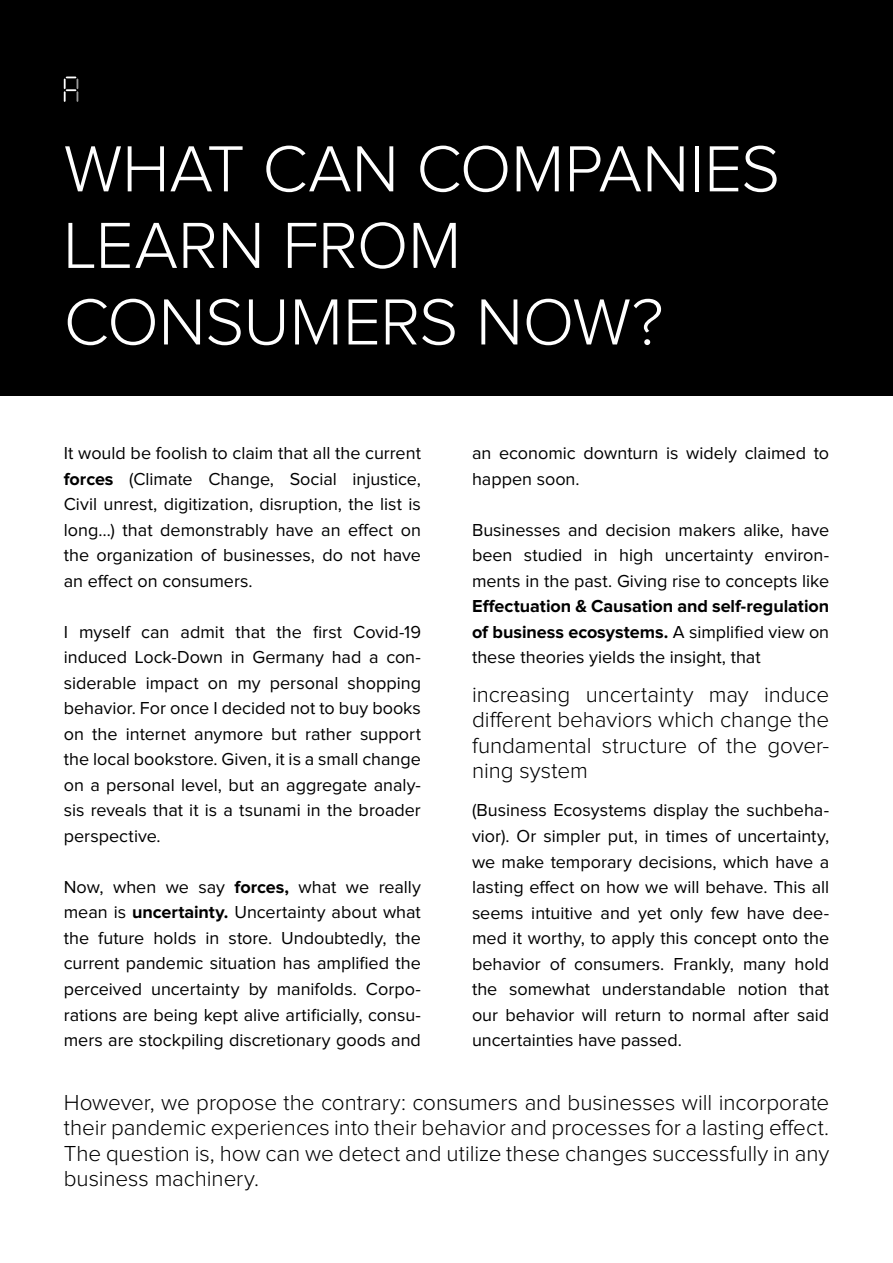
<style>
.page{position:relative;width:893px;height:1263px;background:#fff}
.page>*{position:absolute;margin:0;border:0;box-sizing:border-box;transform-origin:0 0}
.t1{font:300 67.5px/76.5px "Proxima Nova";letter-spacing:-.005em;color:#fff}
.t2{font:300 22.5px/25.5px "Proxima Nova";letter-spacing:-.005em;color:#000;text-align:justify}
.t3{font:18px/25.5px "Proxima Nova";color:#000;text-align:justify}
.t4{font:700 18px/25.5px "Proxima Nova";color:#000;text-align:justify}
.s1{font-weight:700}
.s2{font-weight:400}
</style>
<div class="page">
<div style="left:0;top:0;width:893px;height:395px;background:#000"></div>
<svg style="left:64px;top:77px;width:14px;height:25px"></svg>
<h1 class="t1" style="left:64px;top:134px;width:718px">WHAT CAN COMPANIES<br>LEARN FROM<br>CONSUMERS NOW?</h1>
<p class="t3" style="left:64px;top:441px;width:359px">It would be foolish to claim that all the current <span class="s1">forces</span> (Climate Change, Social injustice, Civil unrest, digitization, disruption, the list is long…) that demonstrably have an effect on the organization of businesses, do not have an effect on consumers.</p>
<p class="t3" style="left:64px;top:620px;width:359px">I myself can admit that the first Covid-19 induced Lock-Down in Germany had a con&shy;siderable impact on my personal shopping behavior. For once I decided not to buy books on the internet anymore but rather support the local bookstore. Given, it is a small change on a personal level, but an aggregate analy&shy;sis reveals that it is a tsunami in the broader perspective.</p>
<p class="t3" style="left:64px;top:875px;width:359px">Now, when we say <span class="s1">forces,</span> what we really mean is <span class="s1">uncertainty.</span> Uncertainty about what the future holds in store. Undoubtedly, the current pandemic situation has amplified the perceived uncertainty by manifolds. Corpo&shy;rations are being kept alive artificially, consu&shy;mers are stockpiling discretionary goods and</p>
<p class="t3" style="left:472px;top:441px;width:359px">an economic downturn is widely claimed to happen soon.</p>
<p class="t3" style="left:472px;top:518px;width:359px">Businesses and decision makers alike, have been studied in high uncertainty environ&shy;ments in the past. Giving rise to concepts like</p>
<p class="t4" style="left:472px;top:594px;width:359px">Effectuation &amp; Causation and self-regulation of business ecosystems. <span class="s2">A simplified view on these theories yields the insight, that</span></p>
<p class="t2" style="left:472px;top:682px;width:359px">increasing uncertainty may induce different behaviors which change the fundamental structure of the gover&shy;ning system</p>
<p class="t3" style="left:472px;top:798px;width:359px">(Business Ecosystems display the suchbeha&shy;vior). Or simpler put, in times of uncertainty, we make temporary decisions, which have a lasting effect on how we will behave. This all seems intuitive and yet only few have dee&shy;med it worthy, to apply this concept onto the behavior of consumers. Frankly, many hold the somewhat understandable notion that our behavior will return to normal after said uncertainties have passed.</p>
<p class="t2" style="left:64px;top:1090px;width:767px">However, we propose the contrary: consumers and businesses will incorporate their pandemic experiences into their behavior and processes for a lasting effect.<br>The question is, how can we detect and utilize these changes successfully in any business machinery.</p>
</div>
